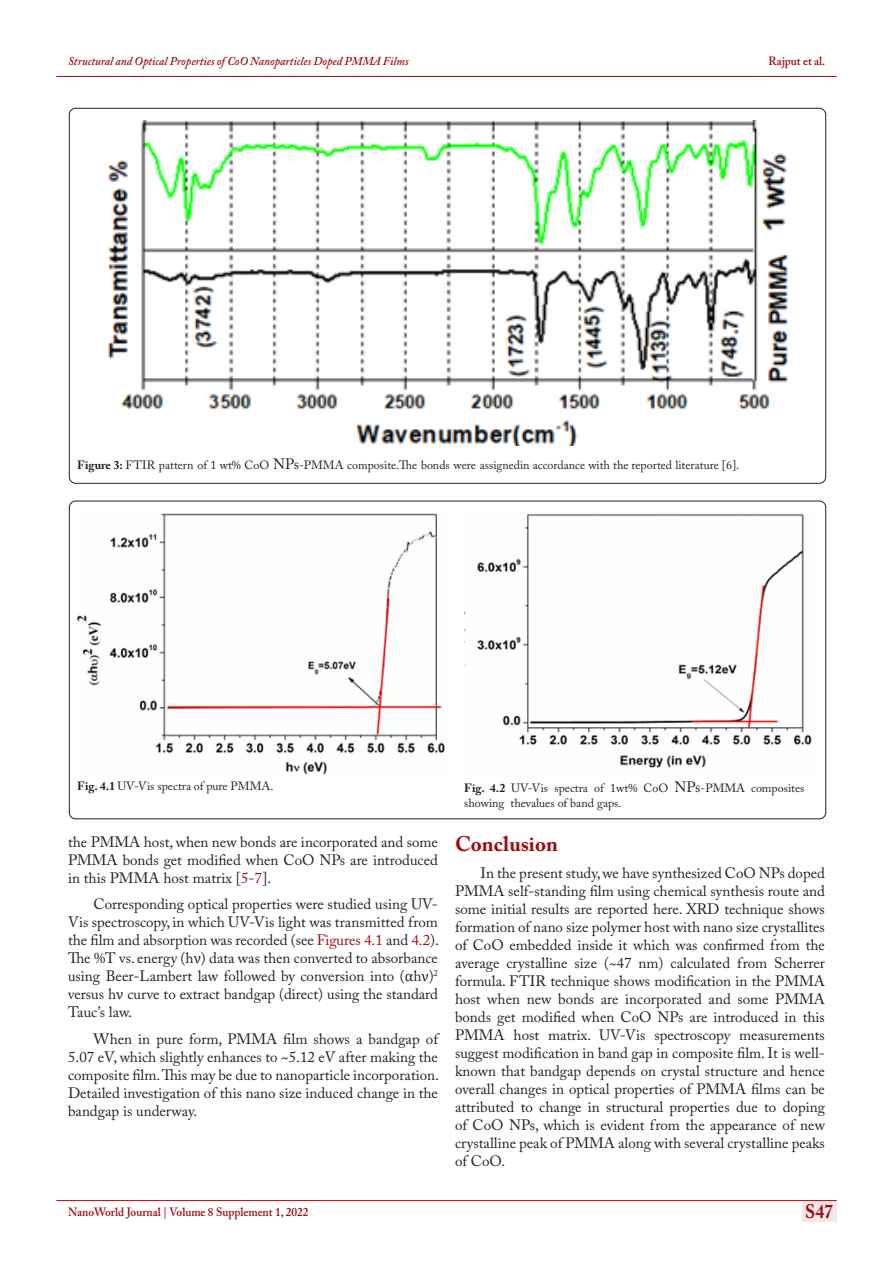
<style>
.page{position:relative;width:893px;height:1263px;background:#fff}
.page>*{position:absolute;margin:0;border:0;box-sizing:border-box;transform-origin:0 0}
.t1{font:700 21px "Adobe Caslon Pro";color:#9e0b0f}
.t2{font:700 19.5px "Adobe Caslon Pro";color:#9e0b0f;scale:.9 1}
.t3{font:15px/18px "Adobe Caslon Pro";color:#231f20;text-align:justify}
.t4{font:12px/15px "Adobe Caslon Pro";color:#231f20}
.t5{font:italic 600 12px "Adobe Caslon Pro";color:#9e0b0f;scale:.95 1}
.t6{font:600 12px "Adobe Caslon Pro";color:#9e0b0f;scale:.95 1}
.s1{font-weight:700}
.s2{font-size:15px}
.s3{color:#9e0b0f}
.s4{font-family:"Cambria"}
</style>
<div class="page">
<div style="left:802px;top:1200px;width:34px;height:21px;background:#f5e7e7"></div>
<hr style="left:56px;top:1200px;width:781px;height:1px;background:#9e0b0f">
<hr style="left:56px;top:76px;width:781px;height:1px;background:#9e0b0f">
<img style="left:108px;top:120px;width:679px;height:325px">
<img style="left:78px;top:513px;width:367px;height:262px">
<img style="left:464px;top:513px;width:348px;height:255px">
<p class="t5" style="left:68px;top:54px;width:360px">Structural and Optical Properties of CoO Nanoparticles Doped PMMA Films</p>
<p class="t6" style="left:769px;top:54px;width:61px">Rajput et al.</p>
<p class="t4" style="left:77px;top:457px;width:664px"><span class="s1">Figure 3:</span> FTIR pattern of 1 wt% CoO <span class="s2">NPs</span>-PMMA composite.The bonds were assigned in accordance with the reported literature [6].</p>
<p class="t4" style="left:77px;top:778px;width:198px"><span class="s1">Fig. 4.1</span> UV-Vis spectra of pure PMMA.</p>
<p class="t4" style="left:464px;top:780px;width:342px"><span class="s1">Fig. 4.2</span> UV-Vis spectra of 1wt% CoO <span class="s2">NPs</span>-PMMA composites showing the values of band gaps.</p>
<p class="t3" style="left:68px;top:833px;width:371px">the PMMA host, when new bonds are incorporated and some PMMA bonds get modified when CoO NPs are introduced in this PMMA host matrix [<span class="s3">5</span>-<span class="s3">7</span>].</p>
<p class="t3" style="left:68px;top:895px;width:372px;text-indent:26px">Corresponding optical properties were studied using UV-Vis spectroscopy, in which UV-Vis light was transmitted from the film and absorption was recorded (see <span class="s3">Figures 4.1</span> and <span class="s3">4.2</span>).<br>The %T vs. energy (h<span class="s4">ν</span>) data was then converted to absorbance using Beer-Lambert law followed by conversion into (<span class="s4">α</span>h<span class="s4">ν</span>)<sup>2 </sup>versus h<span class="s4">ν</span> curve to extract bandgap (direct) using the standard Tauc’s law.</p>
<p class="t3" style="left:68px;top:1030px;width:372px;text-indent:26px">When in pure form, PMMA film shows a bandgap of 5.07 eV, which slightly enhances to ~5.12 eV after making the composite film. This may be due to nanoparticle incorporation.<br>Detailed investigation of this nano size induced change in the bandgap is underway.</p>
<p class="t1" style="left:455px;top:832px;width:104px">Conclusion</p>
<p class="t3" style="left:455px;top:864px;width:371px;text-indent:26px">In the present study, we have synthesized CoO NPs doped PMMA self-standing film using chemical synthesis route and some initial results are reported here. XRD technique shows formation of nano size polymer host with nano size crystallites of CoO embedded inside it which was confirmed from the average crystalline size (~47 nm) calculated from Scherrer formula. FTIR technique shows modification in the PMMA host when new bonds are incorporated and some PMMA bonds get modified when CoO NPs are introduced in this PMMA host matrix. UV-Vis spectroscopy measurements suggest modification in band gap in composite film. It is well&shy;known that bandgap depends on crystal structure and hence overall changes in optical properties of PMMA films can be attributed to change in structural properties due to doping of CoO NPs, which is evident from the appearance of new crystalline peak of PMMA along with several crystalline peaks of CoO.</p>
<p class="t6" style="left:68px;top:1204px;width:255px">NanoWorld Journal | Volume 8 Supplement 1, 2022</p>
<h2 class="t2" style="left:805px;top:1200px;width:32px">S47</h2>
</div>
